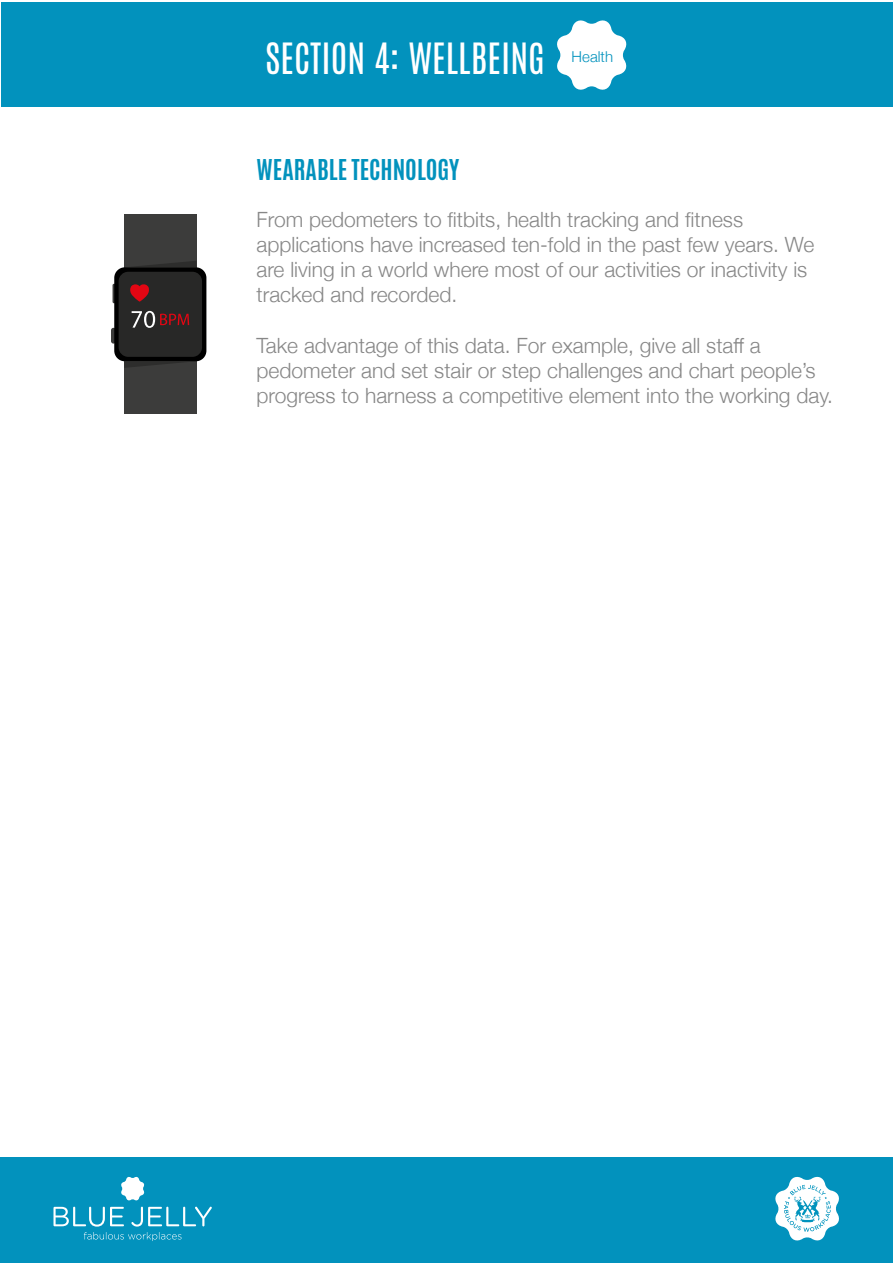
<style>
.page{position:relative;width:893px;height:1263px;background:#fff}
.page>*{position:absolute;margin:0;border:0;box-sizing:border-box;transform-origin:0 0}
.t1{font:36px "Antonio";color:#fff}
.t2{font:700 24px "Antonio";color:#0292bd}
.t3{font:300 21px/25.2px "Helvetica Neue";color:#878787}
.t4{font:300 15px "Helvetica Neue";color:#0292bd}
</style>
<div class="page">
<div style="left:0;top:1157px;width:893px;height:106px;background:#0292bd"></div>
<svg style="left:53px;top:1176px;width:159px;height:65px"></svg>
<svg style="left:775px;top:1176px;width:64px;height:65px"></svg>
<div style="left:1px;top:2px;width:891px;height:104px;background:#0292bd"></div>
<div style="left:111px;top:328px;width:5px;height:16px;background:#3c3c3b;border-radius:2px"></div>
<hr style="left:113px;top:284px;width:3px;height:19px;background:#3c3c3b">
<div style="left:124px;top:214px;width:73px;height:100px;background:#3c3c3b"></div>
<div style="left:124px;top:311px;width:73px;height:103px;background:#3c3c3b"></div>
<div style="left:114px;top:267px;width:92px;height:94px;background:#000;border-radius:11px"></div>
<div style="left:119px;top:272px;width:83px;height:85px;background:#282827;border-radius:10px"></div>
<svg style="left:135px;top:261px;width:61px;height:6px"></svg>
<svg style="left:124px;top:361px;width:73px;height:7px"></svg>
<svg style="left:130px;top:284px;width:19px;height:18px"></svg>
<svg style="left:132px;top:311px;width:57px;height:17px"></svg>
<svg style="left:557px;top:20px;width:70px;height:70px"></svg>
<h1 class="t1" style="left:265px;top:32px;width:281px">SECTION 4: WELLBEING</h1>
<p class="t4" style="left:572px;top:44px;width:43px">Health</p>
<p class="t2" style="left:256px;top:152px;width:204px">WEARABLE TECHNOLOGY</p>
<p class="t3" style="left:256px;top:205px;width:559px">From pedometers to fitbits, health tracking and fitness applications have increased ten-fold in the past few years. We are living in a world where most of our activities or inactivity is tracked and recorded.</p>
<p class="t3" style="left:256px;top:331px;width:578px">Take advantage of this data. For example, give all staff a pedometer and set stair or step challenges and chart people’s progress to harness a competitive element into the working day.</p>
</div>
